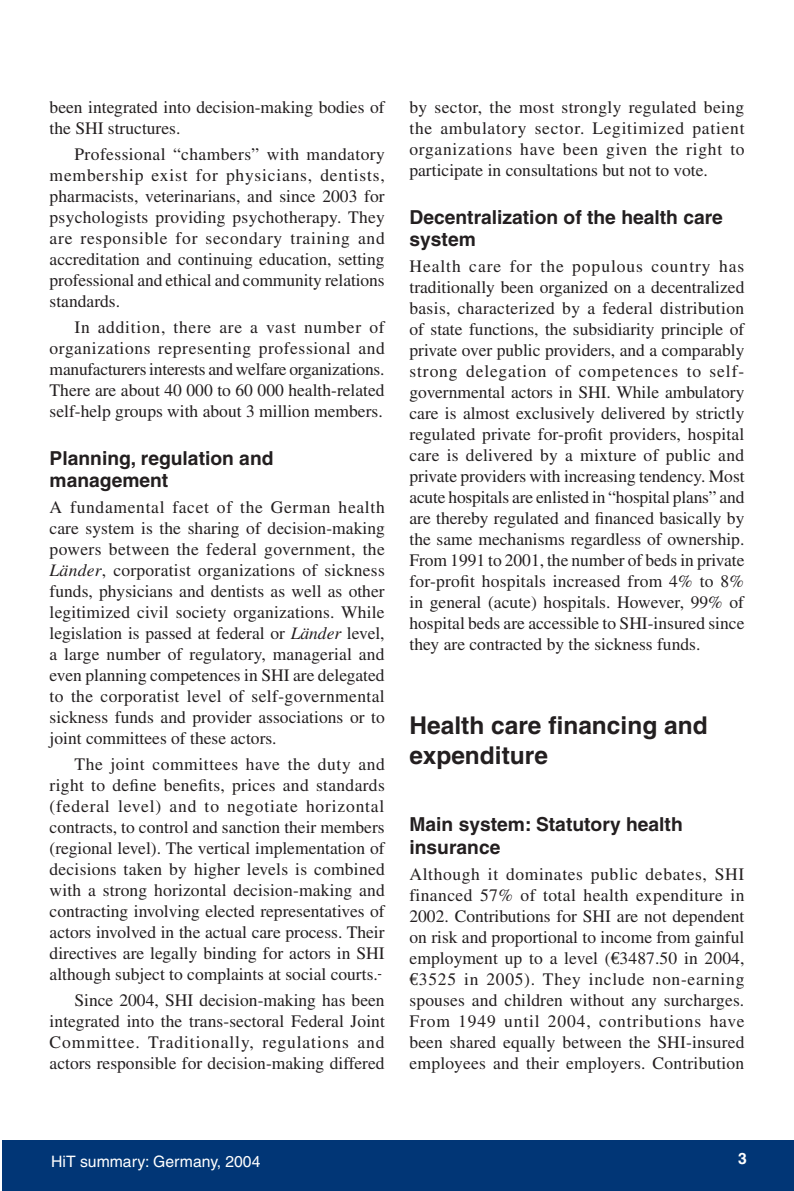
<style>
.page{position:relative;width:794px;height:1191px;background:#fff}
.page>*{position:absolute;margin:0;border:0;box-sizing:border-box;transform-origin:0 0}
.t1{font:700 24.5px/29.4px "Helvetica";color:#231f20}
.t2{font:700 19.25px/22.8px "Helvetica";color:#231f20}
.t3{font:17.5px/21px "Times";color:#231f20;text-align:justify}
.t4{font:15.75px "Helvetica";color:#fff}
.t5{font:700 15.75px "Helvetica";color:#fff}
.s1{font-style:italic}
.s2{font-family:"Euro Serif"}
</style>
<div class="page">
<div style="left:2px;top:1140px;width:792px;height:51px;background:#013676"></div>
<p class="t3" style="left:50px;top:96px;width:336px">been integrated into decision-making bodies of the SHI structures.</p>
<p class="t3" style="left:50px;top:143px;width:337px;text-indent:25px">Professional “chambers” with mandatory membership exist for physicians, dentists, pharmacists, veterinarians, and since 2003 for psychologists providing psychotherapy. They are responsible for secondary training and accreditation and continuing education, setting professional and ethical and community relations standards.</p>
<p class="t3" style="left:50px;top:316px;width:337px;text-indent:25px">In addition, there are a vast number of organizations representing professional and manufacturers interests and welfare organizations.<br>There are about 40 000 to 60 000 health-related self-help groups with about 3 million members.</p>
<p class="t2" style="left:50px;top:446px;width:225px">Planning, regulation and management</p>
<p class="t3" style="left:50px;top:497px;width:337px">A fundamental facet of the German health care system is the sharing of decision-making powers between the federal government, the <span class="s1">Länder</span>, corporatist organizations of sickness funds, physicians and dentists as well as other legitimized civil society organizations. While legislation is passed at federal or <span class="s1">Länder</span> level, a large number of regulatory, managerial and even planning competences in SHI are delegated to the corporatist level of self-governmental sickness funds and provider associations or to joint committees of these actors.</p>
<p class="t3" style="left:50px;top:754px;width:337px;text-indent:25px">The joint committees have the duty and right to define benefits, prices and standards (federal level) and to negotiate horizontal contracts, to control and sanction their members (regional level). The vertical implementation of decisions taken by higher levels is combined with a strong horizontal decision-making and contracting involving elected representatives of actors involved in the actual care process. Their directives are legally binding for actors in SHI although subject to complaints at social courts.</p>
<p class="t3" style="left:50px;top:990px;width:337px;text-indent:25px">Since 2004, SHI decision-making has been integrated into the trans-sectoral Federal Joint Committee. Traditionally, regulations and actors responsible for decision-making differed</p>
<p class="t3" style="left:409px;top:96px;width:337px">by sector, the most strongly regulated being the ambulatory sector. Legitimized patient organizations have been given the right to participate in consultations but not to vote.</p>
<p class="t2" style="left:409px;top:205px;width:315px">Decentralization of the health care system</p>
<p class="t3" style="left:409px;top:256px;width:337px">Health care for the populous country has traditionally been organized on a decentralized basis, characterized by a federal distribution of state functions, the subsidiarity principle of private over public providers, and a comparably strong delegation of competences to self&shy;governmental actors in SHI. While ambulatory care is almost exclusively delivered by strictly regulated private for-profit providers, hospital care is delivered by a mixture of public and private providers with increasing tendency. Most acute hospitals are enlisted in “hospital plans” and are thereby regulated and financed basically by the same mechanisms regardless of ownership.<br>From 1991 to 2001, the number of beds in private for-profit hospitals increased from 4% to 8% in general (acute) hospitals. However, 99% of hospital beds are accessible to SHI-insured since they are contracted by the sickness funds.</p>
<h1 class="t1" style="left:409px;top:710px;width:300px">Health care financing and expenditure</h1>
<p class="t2" style="left:409px;top:812px;width:275px">Main system: Statutory health insurance</p>
<p class="t3" style="left:409px;top:863px;width:337px">Although it dominates public debates, SHI financed 57% of total health expenditure in 2002. Contributions for SHI are not dependent on risk and proportional to income from gainful employment up to a level (<span class="s2">€</span>3487.50 in 2004, <span class="s2">€</span>3525 in 2005). They include non-earning spouses and children without any surcharges.<br>From 1949 until 2004, contributions have been shared equally between the SHI-insured employees and their employers. Contribution</p>
<p class="t4" style="left:51px;top:1152px;width:211px">HiT summary: Germany, 2004</p>
<p class="t5" style="left:738px;top:1148px;width:10px">3</p>
</div>
